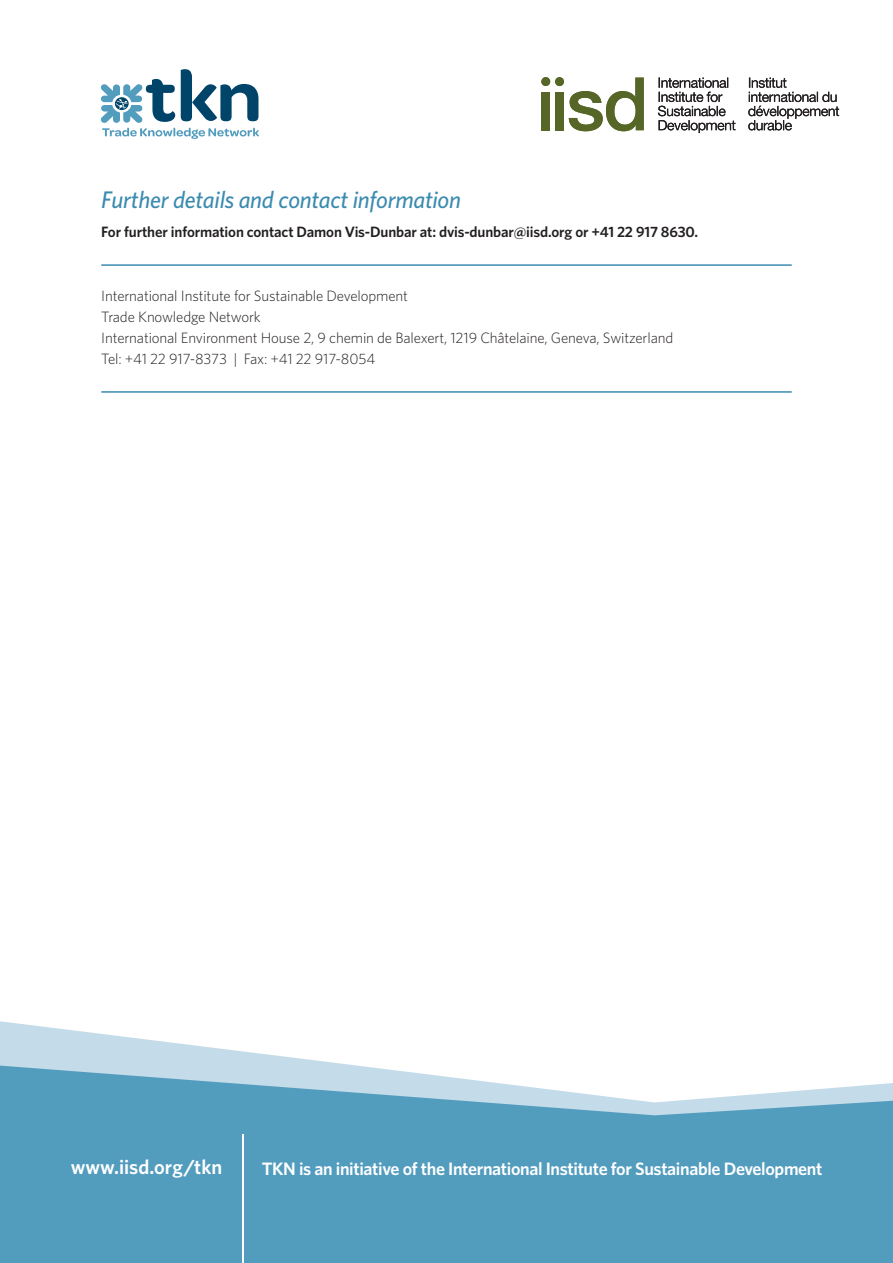
<style>
.page{position:relative;width:893px;height:1263px;background:#fff}
.page>*{position:absolute;margin:0;border:0;box-sizing:border-box;transform-origin:0 0}
.Subhead1{font:italic 500 24px "Whitney";letter-spacing:-.01em;color:#3b8bb0}
.t1{font:600 20.25px "Whitney";color:#fff}
.t2{font:600 18px "Whitney";letter-spacing:-.02em;color:#fff}
.Body_copy{font:300 15px "Whitney";letter-spacing:-.01em;color:#231f20}
.Body_Last_Para_with{font:600 15px "Whitney";letter-spacing:-.01em;color:#231f20}
.Body_Last_Para_with-2{font:300 15px "Whitney";letter-spacing:-.01em;color:#231f20}
</style>
<div class="page">
<svg style="left:0;top:1021px;width:343px;height:43px"></svg>
<svg style="left:0;top:1064px;width:893px;height:199px;background:#68a8c6"></svg>
<hr style="left:242px;top:1134px;width:1px;height:129px;background:#fff">
<div style="left:541px;top:92px;width:9px;height:38px;background:#566627"></div>
<div style="left:555px;top:92px;width:9px;height:38px;background:#566627"></div>
<svg style="left:569px;top:77px;width:75px;height:54px"></svg>
<div style="left:541px;top:77px;width:9px;height:9px;background:#566627;border-radius:50%"></div>
<div style="left:555px;top:77px;width:9px;height:9px;background:#566627;border-radius:50%"></div>
<svg style="left:658px;top:77px;width:181px;height:56px"></svg>
<svg style="left:101px;top:69px;width:158px;height:70px"></svg>
<hr style="left:101px;top:264px;width:691px;height:2px;background:#3b8bb0">
<hr style="left:101px;top:391px;width:691px;height:2px;background:#3b8bb0">
<p class="Subhead1" style="left:101px;top:184px;width:361px">Further details and contact information</p>
<p class="Body_Last_Para_with" style="left:101px;top:222px;width:598px">For further information contact Damon Vis-Dunbar at: dvis-dunbar@iisd.org or +41 22 917 8630.</p>
<p class="Body_copy" style="left:101px;top:285px;width:308px">International Institute for Sustainable Development</p>
<p class="Body_copy" style="left:101px;top:307px;width:161px">Trade Knowledge Network</p>
<p class="Body_copy" style="left:101px;top:328px;width:573px">International Environment House 2, 9 chemin de Balexert, 1219 Châtelaine, Geneva, Switzerland</p>
<p class="Body_Last_Para_with-2" style="left:101px;top:349px;width:276px">Tel: +41 22 917-8373 | Fax: +41 22 917-8054</p>
<p class="t1" style="left:71px;top:1154px;width:153px">www.iisd.org/tkn</p>
<p class="t2" style="left:262px;top:1157px;width:562px">TKN is an initiative of the International Institute for Sustainable Development</p>
</div>
